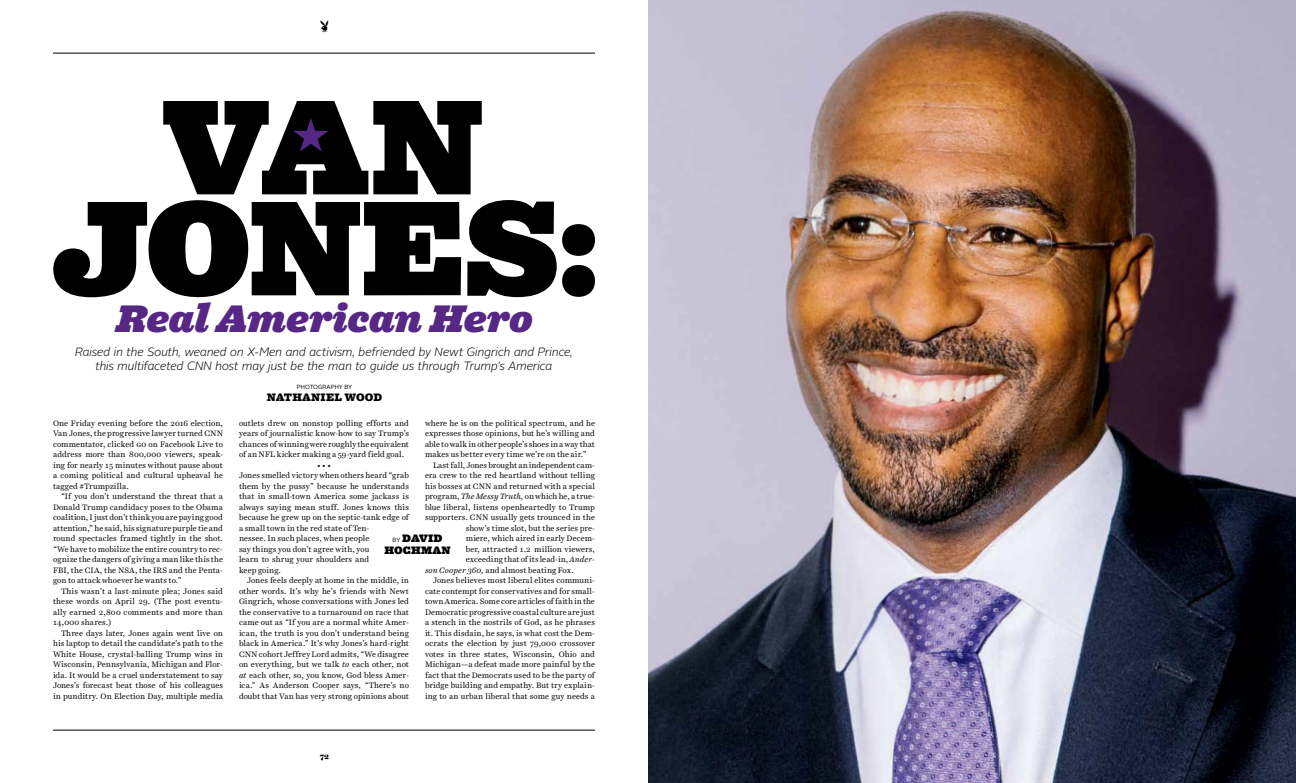
<style>
.page{position:relative;width:1296px;height:783px;background:#fff}
.page>*{position:absolute;margin:0;border:0;box-sizing:border-box;transform-origin:0 0}
.t1{font:italic 900 39.1px "Rabbit Slab";letter-spacing:-.01em;color:#562785}
.t2{font:italic 300 12px/14px "Alright Sans";letter-spacing:-.015em;color:#000;text-align:center}
.t3{font:12px "New Cotton Tail";color:#000}
.t4{font:900 11px/12px "Rabbit Slab";letter-spacing:.01em;color:#000;text-align:center}
.t5{font:700 11px "Rabbit Slab";letter-spacing:.01em;color:#000}
.t6{font:8px/10.5px "Harriet Text";letter-spacing:.01em;color:#000;text-align:justify}
.t7{font:900 8px "Harriet Display";color:#000}
.t8{font:6px "Alright Sans";color:#000}
.s1{font-style:italic}
.s2{font-family:"Alright Sans";font-weight:400;font-size:6px}
</style>
<div class="page">
<hr style="left:53px;top:53px;width:542px;height:1px;background:#000">
<svg style="left:53px;top:200px;width:542px;height:97px;fill:#000"></svg>
<svg style="left:163px;top:101px;width:319px;height:93px"></svg>
<hr style="left:53px;top:730px;width:542px;height:1px;background:#000">
<img style="left:648px;top:0;width:648px;height:783px">
<h2 class="t3" style="left:320px;top:20px;width:9px">H</h2>
<h1 class="t1" style="left:116px;top:297px;width:419px">Real American Hero</h1>
<h2 class="t2" style="left:75px;top:345px;width:499px">Raised in the South, weaned on X-Men and activism, befriended by Newt Gingrich and Prince, this multifaceted CNN host may just be the man to guide us through Trump’s America</h2>
<p class="t6" style="left:53px;top:418px;width:172px">One Friday evening before the 2016 election, Van Jones, the progressive lawyer turned CNN commentator, clicked GO on Facebook Live to address more than 800,000 viewers, speak&shy;ing for nearly 15 minutes without pause about a coming political and cultural upheaval he tagged #Trumpzilla.</p>
<p class="t6" style="left:53px;top:491px;width:172px;text-indent:8px">“If you don’t understand the threat that a Donald Trump candidacy poses to the Obama coalition, I just don’t think you are paying good attention,” he said, his signature purple tie and round spectacles framed tightly in the shot. “We have to mobilize the entire country to rec&shy;ognize the dangers of giving a man like this the FBI, the CIA, the NSA, the IRS and the Penta&shy;gon to attack whoever he wants to.”</p>
<p class="t6" style="left:53px;top:586px;width:171px;text-indent:8px">This wasn’t a last-minute plea; Jones said these words on April 29. (The post eventu&shy;ally earned 2,800 comments and more than 14,000 shares.)</p>
<p class="t6" style="left:53px;top:628px;width:172px;text-indent:8px">Three days later, Jones again went live on his laptop to detail the candidate’s path to the White House, crystal-balling Trump wins in Wisconsin, Pennsylvania, Michigan and Flor&shy;ida. It would be a cruel understatement to say Jones’s forecast beat those of his colleagues in punditry. On Election Day, multiple media</p>
<p class="t8" style="left:297px;top:383px;width:57px">PHOTOGRAPHY BY</p>
<h3 class="t5" style="left:267px;top:392px;width:117px">NATHANIEL WOOD</h3>
<p class="t6" style="left:425px;top:418px;width:171px">where he is on the political spectrum, and he expresses those opinions, but he’s willing and able to walk in other people’s shoes in a way that makes us better every time we’re on the air.”</p>
<p class="t6" style="left:433px;top:460px;width:163px">Last fall, Jones brought an independent cam-</p>
<p class="t6" style="left:425px;top:470px;width:171px">era crew to the red heartland without telling</p>
<p class="t6" style="left:425px;top:481px;width:172px">his bosses at CNN and returned with a special</p>
<p class="t6" style="left:425px;top:491px;width:172px">program, <span class="s1">The Messy Truth,</span> on which he, a true-</p>
<p class="t6" style="left:425px;top:502px;width:171px">blue liberal, listens openheartedly to Trump</p>
<p class="t6" style="left:425px;top:512px;width:171px">supporters. CNN usually gets trounced in the</p>
<p class="t6" style="left:466px;top:523px;width:131px">show’s time slot, but the series pre-</p>
<p class="t6" style="left:466px;top:533px;width:131px">miere, which aired in early Decem-</p>
<p class="t6" style="left:466px;top:544px;width:131px">ber, attracted 1.2 million viewers,</p>
<p class="t6" style="left:466px;top:554px;width:131px">exceeding that of its lead-in, <span class="s1">Ander-</span></p>
<p class="t6" style="left:425px;top:565px;width:150px"><span class="s1">son Cooper 360,</span> and almost beating Fox.</p>
<p class="t6" style="left:433px;top:575px;width:163px">Jones believes most liberal elites communi-</p>
<p class="t6" style="left:425px;top:586px;width:171px">cate contempt for conservatives and for small-</p>
<p class="t6" style="left:425px;top:596px;width:171px">town America. Some core articles of faith in the</p>
<p class="t6" style="left:425px;top:607px;width:171px">Democratic progressive coastal culture are just</p>
<p class="t6" style="left:425px;top:617px;width:171px">a stench in the nostrils of God, as he phrases</p>
<p class="t6" style="left:425px;top:628px;width:172px">it. This disdain, he says, is what cost the Dem-</p>
<p class="t6" style="left:425px;top:638px;width:171px">ocrats the election by just 79,000 crossover</p>
<p class="t6" style="left:425px;top:649px;width:171px">votes in three states, Wisconsin, Ohio and</p>
<p class="t6" style="left:425px;top:659px;width:171px">Michigan—a defeat made more painful by the</p>
<p class="t6" style="left:425px;top:670px;width:172px">fact that the Democrats used to be the party of</p>
<p class="t6" style="left:425px;top:680px;width:171px">bridge building and empathy. But try explain-</p>
<p class="t6" style="left:425px;top:691px;width:171px">ing to an urban liberal that some guy needs a</p>
<p class="t6" style="left:239px;top:418px;width:171px">outlets drew on nonstop polling efforts and years of journalistic know-how to say Trump’s chances of winning were roughly the equivalent of an NFL kicker making a 59-yard field goal.</p>
<p class="t6" style="left:239px;top:470px;width:172px;text-align:left">Jones smelled victory when others heard “grab them by the pussy” because he understands that in small-town America some jackass is always saying mean stuff. Jones knows this because he grew up on the septic-tank edge of a small town in the red state of Ten-<br>nessee. In such places, when people<br>say things you don’t agree with, you<br>learn to shrug your shoulders and<br>keep going.</p>
<p class="t6" style="left:239px;top:575px;width:172px;text-indent:8px">Jones feels deeply at home in the middle, in other words. It’s why he’s friends with Newt Gingrich, whose conversations with Jones led the conservative to a turnaround on race that came out as “If you are a normal white Amer&shy;ican, the truth is you don’t understand being black in America.” It’s why Jones’s hard-right CNN cohort Jeffrey Lord admits, “We disagree on everything, but we talk <span class="s1">to</span> each other, not <span class="s1">at</span> each other, so, you know, God bless Amer&shy;ica.” As Anderson Cooper says, “There’s no doubt that Van has very strong opinions about</p>
<h3 class="t4" style="left:384px;top:532px;width:68px"><span class="s2">BY</span> DAVID<br>HOCHMAN</h3>
<p class="t7" style="left:320px;top:751px;width:11px">72</p>
</div>
